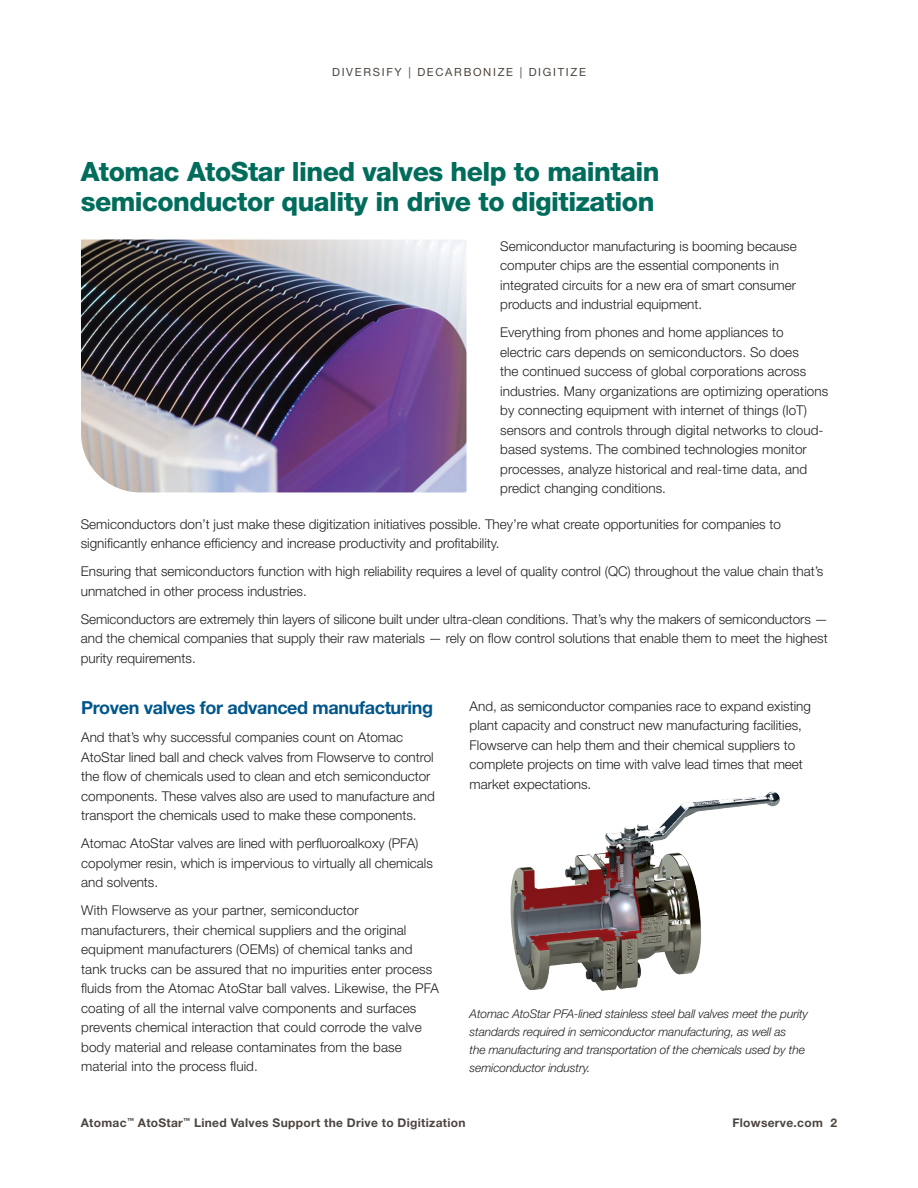
<style>
.page{position:relative;width:918px;height:1188px;background:#fff}
.page>*{position:absolute;margin:0;border:0;box-sizing:border-box;transform-origin:0 0}
.Body_copy{font:800 26.7px/30px "Helvetica Neue LT Std";letter-spacing:-.02em;color:#006c5c}
.Subhead_Level_1__blu{font:700 18px "Helvetica Neue LT Std";letter-spacing:-.02em;color:#00568a}
.Body_copy-2{font:300 13.5px/19.5px "Helvetica Neue LT Std";color:#231f20}
.t1{font:italic 300 12px/18px "Helvetica Neue LT Std";letter-spacing:-.01em;color:#231f20}
.t2{font:700 12px "Helvetica Neue LT Std";letter-spacing:.025em;color:#4d453f}
.t3{font:11.25px "Helvetica Neue LT Std";letter-spacing:.15em;color:#4d453f}
</style>
<div class="page">
<img style="left:510px;top:791px;width:270px;height:200px">
<img style="left:81px;top:240px;width:386px;height:252px">
<p class="t3" style="left:332px;top:65px;width:255px">DIVERSIFY | DECARBONIZE | DIGITIZE</p>
<p class="Body_copy" style="left:81px;top:156px;width:580px">Atomac AtoStar lined valves help to maintain semiconductor quality in drive to digitization</p>
<p class="Body_copy-2" style="left:500px;top:236px;width:298px">Semiconductor manufacturing is booming because computer chips are the essential components in integrated circuits for a new era of smart consumer products and industrial equipment.</p>
<p class="Body_copy-2" style="left:500px;top:322px;width:330px">Everything from phones and home appliances to electric cars depends on semiconductors. So does<br>the continued success of global corporations across industries. Many organizations are optimizing operations by connecting equipment with internet of things (IoT) sensors and controls through digital networks to cloud&shy;based systems. The combined technologies monitor processes, analyze historical and real-time data, and predict changing conditions.</p>
<p class="Body_copy-2" style="left:81px;top:514px;width:702px">Semiconductors don’t just make these digitization initiatives possible. They’re what create opportunities for companies to significantly enhance efficiency and increase productivity and profitability.</p>
<p class="Body_copy-2" style="left:81px;top:562px;width:744px">Ensuring that semiconductors function with high reliability requires a level of quality control (QC) throughout the value chain that’s unmatched in other process industries.</p>
<p class="Body_copy-2" style="left:81px;top:609px;width:749px;text-align:justify">Semiconductors are extremely thin layers of silicone built under ultra-clean conditions. That’s why the makers of semiconductors — and the chemical companies that supply their raw materials — rely on flow control solutions that enable them to meet the highest purity requirements.</p>
<p class="Subhead_Level_1__blu" style="left:81px;top:697px;width:354px">Proven valves for advanced manufacturing</p>
<p class="Body_copy-2" style="left:81px;top:727px;width:355px">And that’s why successful companies count on Atomac AtoStar lined ball and check valves from Flowserve to control the flow of chemicals used to clean and etch semiconductor components. These valves also are used to manufacture and transport the chemicals used to make these components.</p>
<p class="Body_copy-2" style="left:81px;top:833px;width:353px">Atomac AtoStar valves are lined with perfluoroalkoxy (PFA) copolymer resin, which is impervious to virtually all chemicals and solvents.</p>
<p class="Body_copy-2" style="left:81px;top:900px;width:359px">With Flowserve as your partner, semiconductor manufacturers, their chemical suppliers and the original equipment manufacturers (OEMs) of chemical tanks and tank trucks can be assured that no impurities enter process fluids from the Atomac AtoStar ball valves. Likewise, the PFA coating of all the internal valve components and surfaces prevents chemical interaction that could corrode the valve body material and release contaminates from the base material into the process fluid.</p>
<p class="Body_copy-2" style="left:470px;top:696px;width:343px">And, as semiconductor companies race to expand existing plant capacity and construct new manufacturing facilities, Flowserve can help them and their chemical suppliers to complete projects on time with valve lead times that meet market expectations.</p>
<p class="t1" style="left:470px;top:1004px;width:340px">Atomac AtoStar PFA-lined stainless steel ball valves meet the purity standards required in semiconductor manufacturing, as well as<br>the manufacturing and transportation of the chemicals used by the semiconductor industry.</p>
<p class="t2" style="left:81px;top:1115px;width:386px">Atomac<sup>™</sup> AtoStar<sup>™</sup> Lined Valves Support the Drive to Digitization</p>
<p class="t2" style="left:733px;top:1115px;width:106px">Flowserve.com 2</p>
</div>
